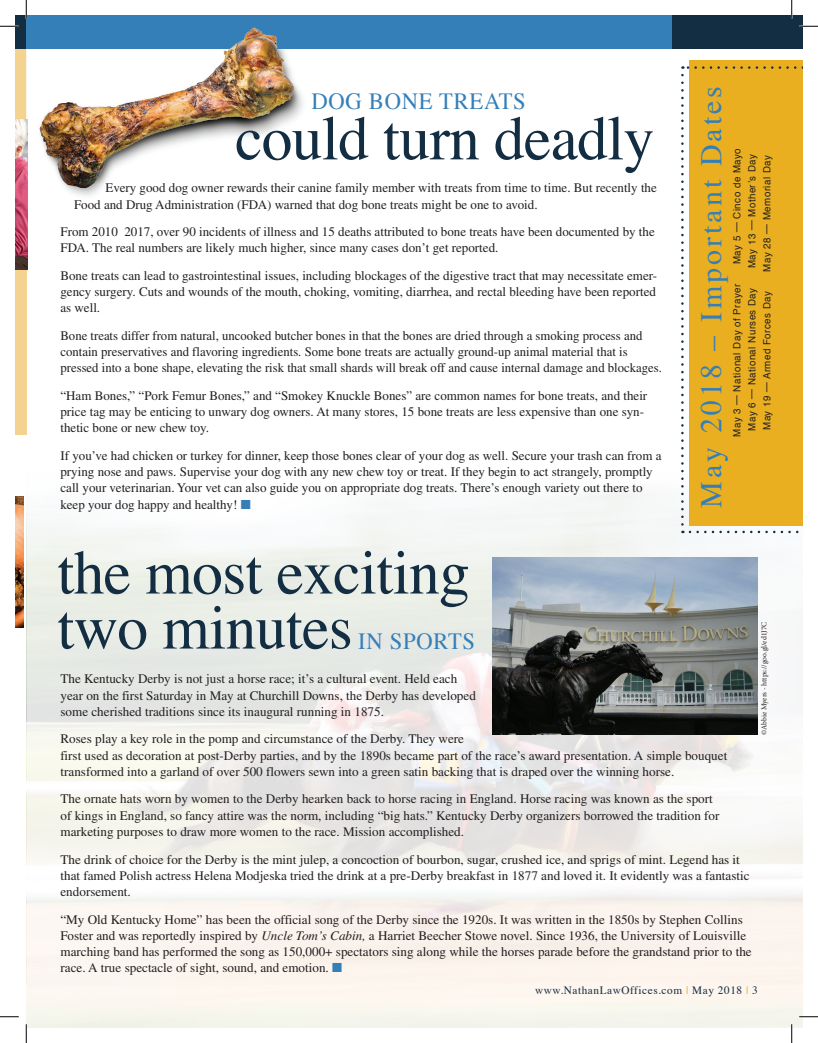
<style>
.page{position:relative;width:818px;height:1043px;background:#fff}
.page>*{position:absolute;margin:0;border:0;box-sizing:border-box;transform-origin:0 0}
.t1{font:62.5px/55px "Times";letter-spacing:-.01em;color:#132d42}
.t2{font:30px "Times";letter-spacing:.1em;color:#357fb9}
.t3{font:23.12px "Times";letter-spacing:.03em;color:#357fb9}
.t4{font:13.12px/16.2px "Times LT Std";color:#231f20}
.t5{font:11.25px "Times";letter-spacing:.05em;color:#132d42}
.t6{font:10px "Helvetica";letter-spacing:.05em;color:#231f20}
.t7{font:7.5px "Minion Pro";color:#231f20}
.s1{color:#357fb9}
.s2{font-style:italic}
.s3{color:#eaaf20}
</style>
<div class="page">
<div style="left:15px;top:15px;width:11px;height:419px;background:#f4d391"></div>
<div style="left:15px;top:15px;width:11px;height:34px;background:#132d42"></div>
<img style="left:15px;top:120px;width:13px;height:149px">
<img style="left:15px;top:496px;width:9px;height:131px">
<img style="left:26px;top:470px;width:776px;height:558px">
<img style="left:492px;top:557px;width:265px;height:178px">
<div style="left:689px;top:60px;width:113px;height:465px;background:#eaaf20"></div>
<svg style="left:690px;top:530px;width:112px;height:3px"></svg>
<svg style="left:681px;top:75px;width:2px;height:458px"></svg>
<svg style="left:682px;top:66px;width:120px;height:3px"></svg>
<div style="left:26px;top:15px;width:646px;height:34px;background:#357fb9"></div>
<div style="left:672px;top:15px;width:130px;height:34px;background:#132d42"></div>
<img style="left:26px;top:27px;width:277px;height:175px">
<svg style="left:0;top:25px;width:19px;height:2px"></svg>
<svg style="left:799px;top:25px;width:19px;height:2px"></svg>
<svg style="left:0;top:1016px;width:19px;height:1px"></svg>
<svg style="left:799px;top:1015px;width:19px;height:2px"></svg>
<svg style="left:25px;top:0;width:2px;height:19px"></svg>
<svg style="left:25px;top:1024px;width:2px;height:18px"></svg>
<svg style="left:790px;top:0;width:2px;height:19px"></svg>
<svg style="left:790px;top:1024px;width:2px;height:18px"></svg>
<h3 class="t3" style="left:311px;top:80px;width:216px">DOG BONE TREATS</h3>
<h1 class="t1" style="left:235px;top:105px;width:420px">could turn deadly</h1>
<p class="t4" style="left:74px;top:180px;width:584px;text-indent:31px">Every good dog owner rewards their canine family member with treats from time to time. But recently the<br>Food and Drug Administration (FDA) warned that dog bone treats might be one to avoid.</p>
<p class="t4" style="left:60px;top:223px;width:596px">From 2010 2017, over 90 incidents of illness and 15 deaths attributed to bone treats have been documented by the<br>FDA. The real numbers are likely much higher, since many cases don’t get reported.</p>
<p class="t4" style="left:60px;top:267px;width:598px;text-align:justify">Bone treats can lead to gastrointestinal issues, including blockages of the digestive tract that may necessitate emer&shy;gency surgery. Cuts and wounds of the mouth, choking, vomiting, diarrhea, and rectal bleeding have been reported as well.</p>
<p class="t4" style="left:60px;top:327px;width:603px">Bone treats differ from natural, uncooked butcher bones in that the bones are dried through a smoking process and contain preservatives and flavoring ingredients. Some bone treats are actually ground-up animal material that is pressed into a bone shape, elevating the risk that small shards will break off and cause internal damage and blockages.</p>
<p class="t4" style="left:60px;top:387px;width:588px">“Ham Bones,” “Pork Femur Bones,” and “Smokey Knuckle Bones” are common names for bone treats, and their price tag may be enticing to unwary dog owners. At many stores, 15 bone treats are less expensive than one syn&shy;thetic bone or new chew toy.</p>
<p class="t4" style="left:60px;top:447px;width:602px">If you’ve had chicken or turkey for dinner, keep those bones clear of your dog as well. Secure your trash can from a prying nose and paws. Supervise your dog with any new chew toy or treat. If they begin to act strangely, promptly call your veterinarian. Your vet can also guide you on appropriate dog treats. There’s enough variety out there to keep your dog happy and healthy! <span class="s1">■</span></p>
<h2 class="t2" style="left:683px;top:508px;width:423px;rotate:-90deg">May 2018 – Important Dates</h2>
<p class="t6" style="left:729px;top:264px;width:117px;rotate:-90deg">May 5 ─ Cinco de Mayo</p>
<p class="t6" style="left:744px;top:268px;width:115px;rotate:-90deg">May 13 ─ Mother’s Day</p>
<p class="t6" style="left:759px;top:271px;width:118px;rotate:-90deg">May 28 ─ Memorial Day</p>
<p class="t6" style="left:729px;top:437px;width:155px;rotate:-90deg">May 3 ─ National Day of Prayer</p>
<p class="t6" style="left:744px;top:431px;width:145px;rotate:-90deg">May 6 ─ National Nurses Day</p>
<p class="t6" style="left:759px;top:430px;width:140px;rotate:-90deg">May 19 ─ Armed Forces Day</p>
<h1 class="t1" style="left:57px;top:539px;width:414px">the most exciting two minutes</h1>
<h3 class="t3" style="left:358px;top:619px;width:118px">IN SPORTS</h3>
<p class="t4" style="left:60px;top:671px;width:417px">The Kentucky Derby is not just a horse race; it’s a cultural event. Held each year on the first Saturday in May at Churchill Downs, the Derby has developed some cherished traditions since its inaugural running in 1875.</p>
<p class="t4" style="left:60px;top:731px;width:668px">Roses play a key role in the pomp and circumstance of the Derby. They were<br>first used as decoration at post-Derby parties, and by the 1890s became part of the race’s award presentation. A simple bouquet transformed into a garland of over 500 flowers sewn into a green satin backing that is draped over the winning horse.</p>
<p class="t4" style="left:60px;top:791px;width:660px">The ornate hats worn by women to the Derby hearken back to horse racing in England. Horse racing was known as the sport of kings in England, so fancy attire was the norm, including “big hats.” Kentucky Derby organizers borrowed the tradition for marketing purposes to draw more women to the race. Mission accomplished.</p>
<p class="t4" style="left:60px;top:851px;width:690px">The drink of choice for the Derby is the mint julep, a concoction of bourbon, sugar, crushed ice, and sprigs of mint. Legend has it that famed Polish actress Helena Modjeska tried the drink at a pre-Derby breakfast in 1877 and loved it. It evidently was a fantastic endorsement.</p>
<p class="t4" style="left:60px;top:911px;width:692px">“My Old Kentucky Home” has been the official song of the Derby since the 1920s. It was written in the 1850s by Stephen Collins Foster and was reportedly inspired by <span class="s2">Uncle Tom’s Cabin,</span> a Harriet Beecher Stowe novel. Since 1936, the University of Louisville marching band has performed the song as 150,000+ spectators sing along while the horses parade before the grandstand prior to the race. A true spectacle of sight, sound, and emotion. <span class="s1">■</span></p>
<p class="t7" style="left:759px;top:735px;width:115px;rotate:-90deg">©Abbie Myers - https://goo.gl/ed1J7C</p>
<p class="t5" style="left:535px;top:980px;width:224px">www.NathanLawOffices.com <span class="s3">|</span> May 2018 <span class="s3">|</span> 3</p>
</div>
